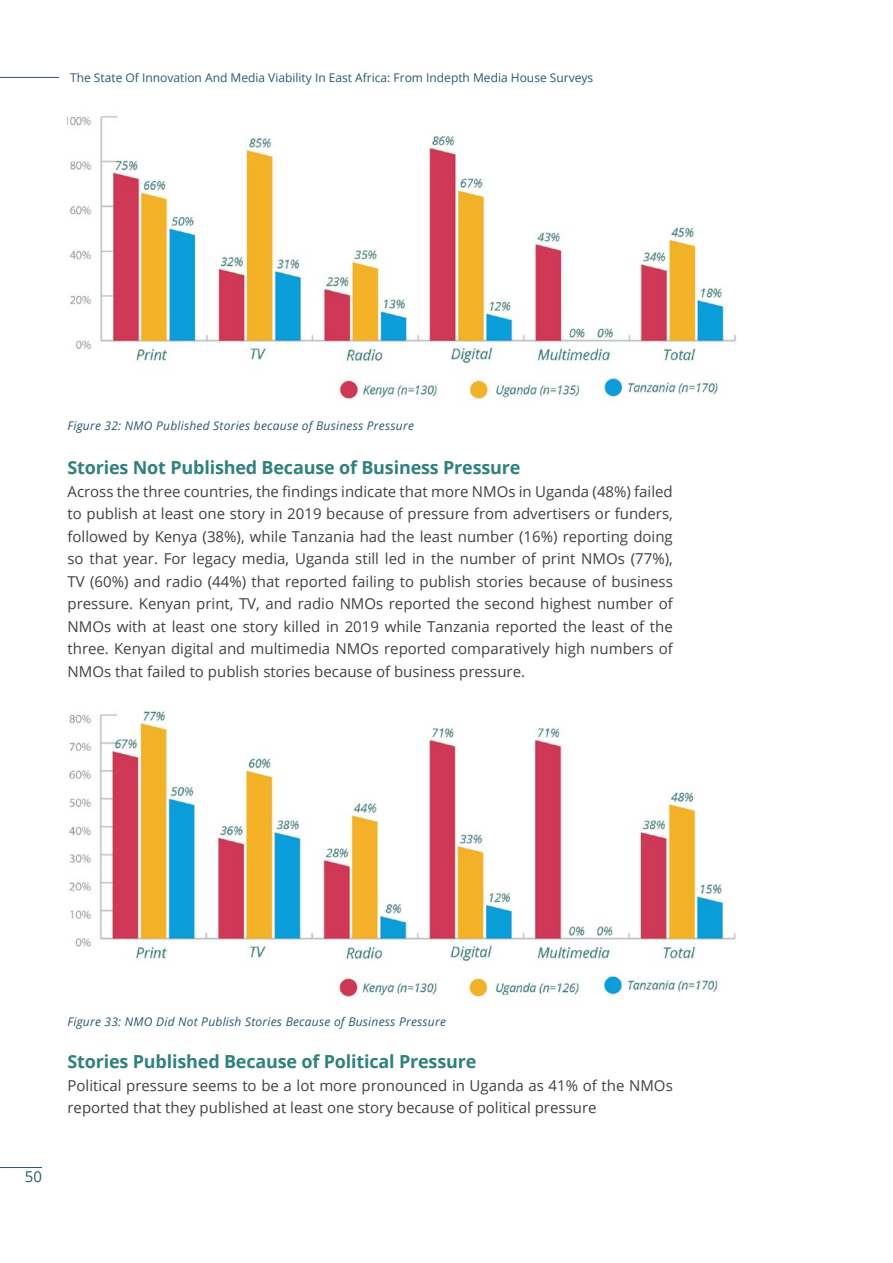
<style>
.page{position:relative;width:893px;height:1263px;background:#fff}
.page>*{position:absolute;margin:0;border:0;box-sizing:border-box;transform-origin:0 0}
.t1{font:700 18px "Open Sans";letter-spacing:-.01em;color:#2f817c}
.t2{font:15px/22.5px "Open Sans";color:#414042;text-align:justify}
.t3{font:15px "Open Sans";color:#2b5870}
.t4{font:italic 12px "Open Sans";letter-spacing:.02em;color:#2b5870}
.t5{font:12px "Open Sans";color:#2b5870}
</style>
<div class="page">
<hr style="left:0;top:77px;width:59px;height:1px;background:#2b5870">
<hr style="left:0;top:1167px;width:42px;height:1px;background:#2b5870">
<img style="left:69px;top:116px;width:667px;height:284px">
<img style="left:69px;top:711px;width:667px;height:287px">
<p class="t5" style="left:70px;top:69px;width:525px">The State Of Innovation And Media Viability In East Africa: From Indepth Media House Surveys</p>
<p class="t4" style="left:68px;top:417px;width:348px">Figure 32: NMO Published Stories because of Business Pressure</p>
<p class="t1" style="left:68px;top:455px;width:455px">Stories Not Published Because of Business Pressure</p>
<p class="t2" style="left:68px;top:479px;width:607px">Across the three countries, the findings indicate that more NMOs in Uganda (48%) failed to publish at least one story in 2019 because of pressure from advertisers or funders, followed by Kenya (38%), while Tanzania had the least number (16%) reporting doing so that year. For legacy media, Uganda still led in the number of print NMOs (77%), TV (60%) and radio (44%) that reported failing to publish stories because of business pressure. Kenyan print, TV, and radio NMOs reported the second highest number of NMOs with at least one story killed in 2019 while Tanzania reported the least of the three. Kenyan digital and multimedia NMOs reported comparatively high numbers of NMOs that failed to publish stories because of business pressure.</p>
<p class="t3" style="left:25px;top:1166px;width:19px">50</p>
<p class="t4" style="left:68px;top:1013px;width:380px">Figure 33: NMO Did Not Publish Stories Because of Business Pressure</p>
<p class="t1" style="left:68px;top:1049px;width:410px">Stories Published Because of Political Pressure</p>
<p class="t2" style="left:68px;top:1073px;width:607px">Political pressure seems to be a lot more pronounced in Uganda as 41% of the NMOs reported that they published at least one story because of political pressure</p>
</div>
